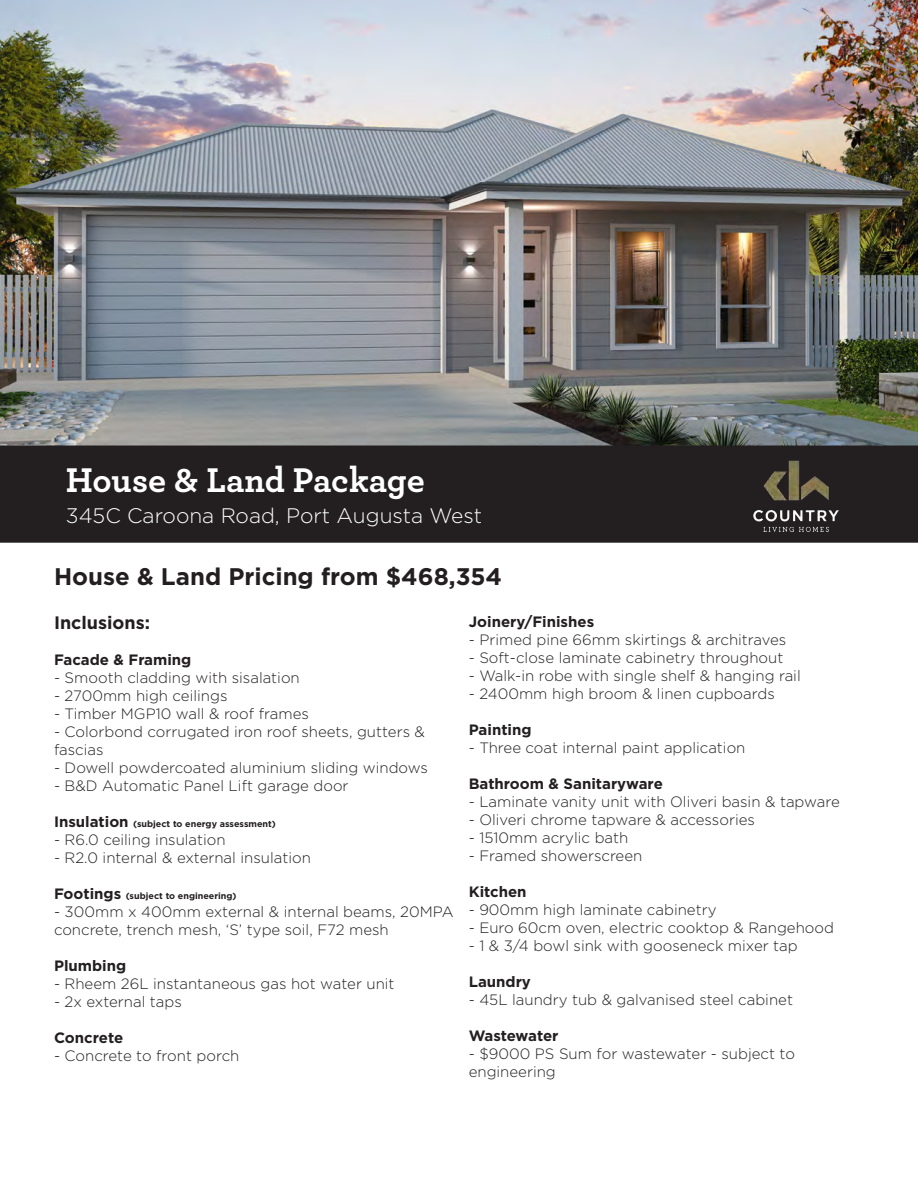
<style>
.page{position:relative;width:918px;height:1188px;background:#fff}
.page>*{position:absolute;margin:0;border:0;box-sizing:border-box;transform-origin:0 0}
.t1{font:700 36px "Archer";letter-spacing:-.005em;color:#fff}
.t2{font:700 24px "Gotham";color:#231f20}
.t3{font:300 21px "Gotham";color:#fff}
.t4{font:700 18px "Gotham";color:#231f20}
.t5{font:300 15px/18px "Gotham";color:#231f20}
.t6{font:700 15px "Gotham";color:#231f20}
.t7{font:700 9px "Gotham";color:#231f20}
.s1{font-size:15px}
</style>
<div class="page">
<img style="left:0;top:0;width:918px;height:446px">
<div style="left:1px;top:446px;width:916px;height:96px;background:#231f20"></div>
<div style="left:0;top:446px;width:918px;height:97px;border:2px solid #231f20"></div>
<img style="left:753px;top:460px;width:86px;height:72px">
<p class="t1" style="left:66px;top:451px;width:361px">House &amp; Land Package</p>
<p class="t3" style="left:66px;top:502px;width:418px">345C Caroona Road, Port Augusta West</p>
<p class="t2" style="left:54px;top:561px;width:450px">House &amp; Land Pricing from $468,354</p>
<p class="t4" style="left:54px;top:611px;width:98px">Inclusions:</p>
<p class="t6" style="left:54px;top:650px;width:139px">Facade &amp; Framing</p>
<p class="t5" style="left:54px;top:668px;width:247px">- Smooth cladding with sisalation</p>
<p class="t5" style="left:54px;top:686px;width:175px">- 2700mm high ceilings</p>
<p class="t5" style="left:54px;top:704px;width:256px">- Timber MGP10 wall &amp; roof frames</p>
<p class="t5" style="left:54px;top:722px;width:373px">- Colorbond corrugated iron roof sheets, gutters &amp; fascias</p>
<p class="t5" style="left:54px;top:758px;width:375px">- Dowell powdercoated aluminium sliding windows</p>
<p class="t5" style="left:54px;top:776px;width:296px">- B&amp;D Automatic Panel Lift garage door</p>
<p class="t7" style="left:54px;top:818px;width:223px"><span class="s1">Insulation</span> (subject to energy assessment)</p>
<p class="t5" style="left:54px;top:830px;width:173px">- R6.0 ceiling insulation</p>
<p class="t5" style="left:54px;top:848px;width:258px">- R2.0 internal &amp; external insulation</p>
<p class="t7" style="left:54px;top:890px;width:184px"><span class="s1">Footings</span> (subject to engineering)</p>
<p class="t5" style="left:54px;top:902px;width:401px">- 300mm x 400mm external &amp; internal beams, 20MPA concrete, trench mesh, ‘S’ type soil, F72 mesh</p>
<p class="t6" style="left:54px;top:956px;width:74px">Plumbing</p>
<p class="t5" style="left:54px;top:974px;width:342px">- Rheem 26L instantaneous gas hot water unit</p>
<p class="t5" style="left:54px;top:992px;width:129px">- 2x external taps</p>
<p class="t6" style="left:54px;top:1028px;width:71px">Concrete</p>
<p class="t5" style="left:54px;top:1046px;width:187px">- Concrete to front porch</p>
<p class="t6" style="left:469px;top:611px;width:127px">Joinery/Finishes</p>
<p class="t5" style="left:469px;top:630px;width:319px">- Primed pine 66mm skirtings &amp; architraves</p>
<p class="t5" style="left:469px;top:648px;width:316px">- Soft-close laminate cabinetry throughout</p>
<p class="t5" style="left:469px;top:666px;width:334px">- Walk-in robe with single shelf &amp; hanging rail</p>
<p class="t5" style="left:469px;top:684px;width:308px">- 2400mm high broom &amp; linen cupboards</p>
<p class="t6" style="left:469px;top:719px;width:64px">Painting</p>
<p class="t5" style="left:469px;top:738px;width:278px">- Three coat internal paint application</p>
<p class="t6" style="left:469px;top:773px;width:196px">Bathroom &amp; Sanitaryware</p>
<p class="t5" style="left:469px;top:792px;width:373px">- Laminate vanity unit with Oliveri basin &amp; tapware</p>
<p class="t5" style="left:469px;top:810px;width:288px">- Oliveri chrome tapware &amp; accessories</p>
<p class="t5" style="left:469px;top:828px;width:161px">- 1510mm acrylic bath</p>
<p class="t5" style="left:469px;top:846px;width:175px">- Framed showerscreen</p>
<p class="t6" style="left:469px;top:881px;width:59px">Kitchen</p>
<p class="t5" style="left:469px;top:900px;width:249px">- 900mm high laminate cabinetry</p>
<p class="t5" style="left:469px;top:918px;width:367px">- Euro 60cm oven, electric cooktop &amp; Rangehood</p>
<p class="t5" style="left:469px;top:936px;width:331px">- 1 &amp; 3/4 bowl sink with gooseneck mixer tap</p>
<p class="t6" style="left:469px;top:971px;width:64px">Laundry</p>
<p class="t5" style="left:469px;top:990px;width:326px">- 45L laundry tub &amp; galvanised steel cabinet</p>
<p class="t6" style="left:469px;top:1025px;width:91px">Wastewater</p>
<p class="t5" style="left:469px;top:1044px;width:328px">- $9000 PS Sum for wastewater - subject to engineering</p>
</div>
